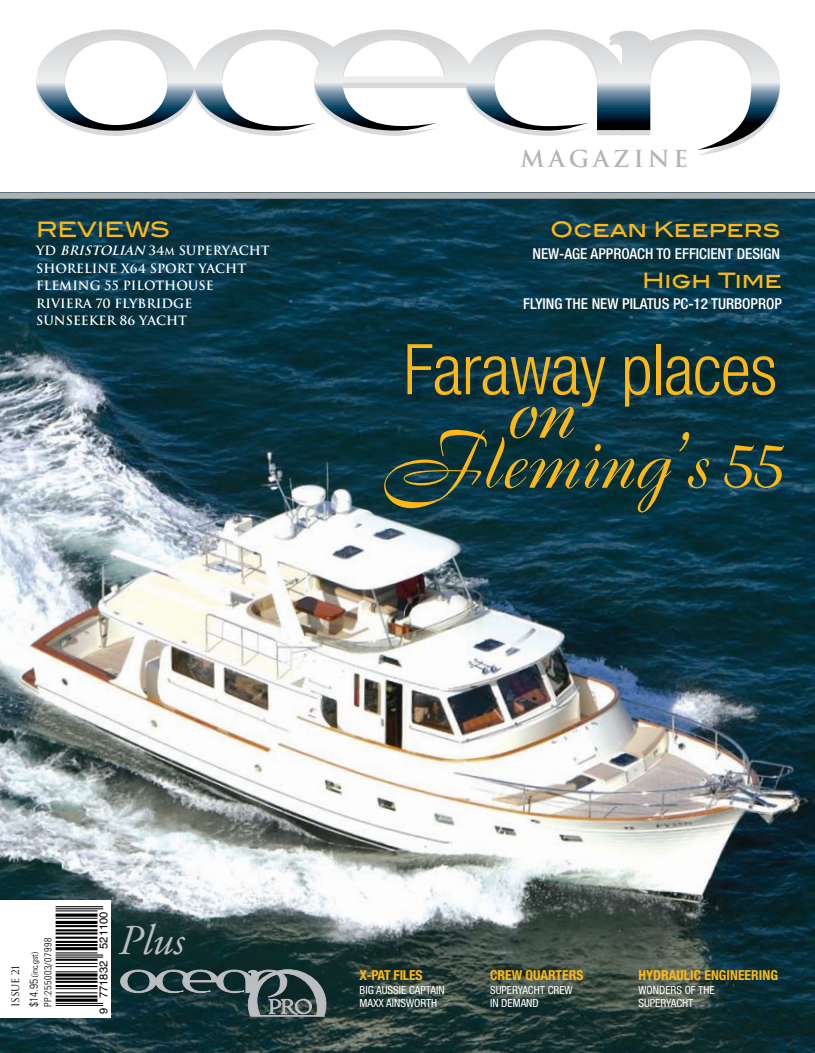
<style>
.page{position:relative;width:815px;height:1053px;background:#fff}
.page>*{position:absolute;margin:0;border:0;box-sizing:border-box;transform-origin:0 0}
.t1{font:82.5px "Boulevard";color:#fdb813}
.t2{font:77.5px "Boulevard";color:#fdb813}
.t3{font:300 condensed 70px "Helvetica Neue";letter-spacing:-.01em;color:#fdb813}
.t4{font:italic 42.5px "Adobe Garamond";color:#bcbdc0}
.t5{font:700 22.75px "Trajan";letter-spacing:.16em;color:#b2b4b6}
.t6{font:500 21.25px "Blair ITC";color:#fdb813}
.t7{font:500 condensed 15px "Helvetica Neue";color:#fff}
.t8{font:700 condensed 13.75px "Helvetica Neue";color:#fdb813}
.t9{font:700 condensed 13.75px "Helvetica Neue";letter-spacing:-.02em;color:#fdb813}
.t10{font:700 12.5px/17.5px "Trajan";color:#fff}
.t11{font:condensed 11.25px/13.5px "Helvetica Neue";color:#fff}
.t12{font:11.25px "Helvetica";color:#000}
.t13{font:300 condensed 10px "Univers";letter-spacing:.04em;color:#000}
.t14{font:10px "Trajan";letter-spacing:-.03em;color:#000}
.t15{font:300 condensed 8.75px "Univers";color:#000}
.s1{font-style:italic}
.s2{font-size:10px}
.s3{font-size:11.25px}
</style>
<div class="page">
<img style="left:0;top:199px;width:815px;height:853px">
<div style="left:0;top:899px;width:111px;height:118px;background:#fff"></div>
<svg style="left:20px;top:899px;width:90px;height:107px"></svg>
<hr style="left:56px;top:1004px;width:47px;height:1px;background:#000">
<hr style="left:56px;top:1002px;width:47px;height:1px;background:#000">
<hr style="left:56px;top:998px;width:41px;height:3px;background:#000">
<hr style="left:56px;top:995px;width:41px;height:2px;background:#000">
<hr style="left:56px;top:992px;width:41px;height:1px;background:#000">
<hr style="left:56px;top:988px;width:41px;height:1px;background:#000">
<hr style="left:56px;top:984px;width:41px;height:2px;background:#000">
<hr style="left:56px;top:980px;width:41px;height:2px;background:#000">
<hr style="left:56px;top:977px;width:41px;height:2px;background:#000">
<hr style="left:56px;top:973px;width:41px;height:3px;background:#000">
<hr style="left:56px;top:971px;width:41px;height:1px;background:#000">
<hr style="left:56px;top:965px;width:41px;height:2px;background:#000">
<hr style="left:56px;top:962px;width:41px;height:1px;background:#000">
<hr style="left:56px;top:958px;width:41px;height:2px;background:#000">
<hr style="left:56px;top:956px;width:47px;height:1px;background:#000">
<hr style="left:56px;top:954px;width:47px;height:1px;background:#000">
<hr style="left:56px;top:952px;width:41px;height:1px;background:#000">
<hr style="left:56px;top:947px;width:41px;height:3px;background:#000">
<hr style="left:56px;top:943px;width:41px;height:3px;background:#000">
<hr style="left:56px;top:940px;width:41px;height:2px;background:#000">
<hr style="left:56px;top:936px;width:41px;height:2px;background:#000">
<hr style="left:56px;top:932px;width:41px;height:2px;background:#000">
<hr style="left:56px;top:929px;width:41px;height:2px;background:#000">
<hr style="left:56px;top:925px;width:41px;height:2px;background:#000">
<hr style="left:56px;top:920px;width:41px;height:3px;background:#000">
<hr style="left:56px;top:917px;width:41px;height:1px;background:#000">
<hr style="left:56px;top:913px;width:41px;height:3px;background:#000">
<hr style="left:56px;top:910px;width:41px;height:1px;background:#000">
<hr style="left:56px;top:908px;width:47px;height:1px;background:#000">
<hr style="left:56px;top:906px;width:47px;height:1px;background:#000">
<svg style="left:36px;top:29px;width:744px;height:126px"></svg>
<div style="left:0;top:192px;width:815px;height:7px;background:#aeb0b2"></div>
<svg style="left:120px;top:969px;width:207px;height:47px;background:#405759"></svg>
<hr style="left:250px;top:1015px;width:74px;height:1px;background:#bcbdc0">
<div style="left:409px;top:345px;width:406px;height:267px;background:#000;opacity:.29"></div>
<h3 class="t6" style="left:36px;top:217px;width:135px">REVIEWS</h3>
<p class="t10" style="left:36px;top:242px;width:235px">YD <span class="s1">BRISTOLIAN</span> 34<span class="s2">M</span> SUPERYACHT<br>SHORELINE X64 SPORT YACHT<br>FLEMING 55 PILOTHOUSE<br>RIVIERA 70 FLYBRIDGE<br>SUNSEEKER 86 YACHT</p>
<h3 class="t5" style="left:521px;top:144px;width:169px">MAGAZINE</h3>
<h3 class="t6" style="left:550px;top:217px;width:232px">Ocean Keepers</h3>
<p class="t7" style="left:532px;top:244px;width:249px">NEW-AGE APPROACH TO EFFICIENT DESIGN</p>
<h3 class="t6" style="left:642px;top:267px;width:141px">High Time</h3>
<p class="t7" style="left:523px;top:295px;width:260px">FLYING THE NEW PILATUS PC-12 TURBOPROP</p>
<h3 class="t3" style="left:404px;top:329px;width:375px">Faraway places</h3>
<h2 class="t2" style="left:380px;top:411px;width:403px">Fleming’s 55</h2>
<h1 class="t1" style="left:504px;top:356px;width:70px">on</h1>
<p class="t14" style="left:10px;top:1006px;width:43px;rotate:-90deg">issue 21</p>
<p class="t13" style="left:42px;top:1006px;width:70px;rotate:-90deg">PP:255003/07998</p>
<p class="t15" style="left:29px;top:1006px;width:56px;rotate:-90deg"><span class="s3">$14.95</span> (inc.gst)</p>
<p class="t12" style="left:96px;top:1014px;width:105px;rotate:-90deg">9 771832 521100</p>
<h3 class="t4" style="left:117px;top:917px;width:67px">Plus</h3>
<p class="t9" style="left:360px;top:967px;width:64px">X-PAT FILES</p>
<p class="t11" style="left:360px;top:983px;width:87px">BIG AUSSIE CAPTAIN<br>MAXX AINSWORTH</p>
<p class="t8" style="left:490px;top:967px;width:95px">CREW QUARTERS</p>
<p class="t11" style="left:490px;top:983px;width:84px">SUPERYACHT CREW<br>IN DEMAND</p>
<p class="t8" style="left:638px;top:967px;width:141px">HYDRAULIC ENGINEERING</p>
<p class="t11" style="left:638px;top:983px;width:78px">WONDERS OF THE<br>SUPERYACHT</p>
</div>
